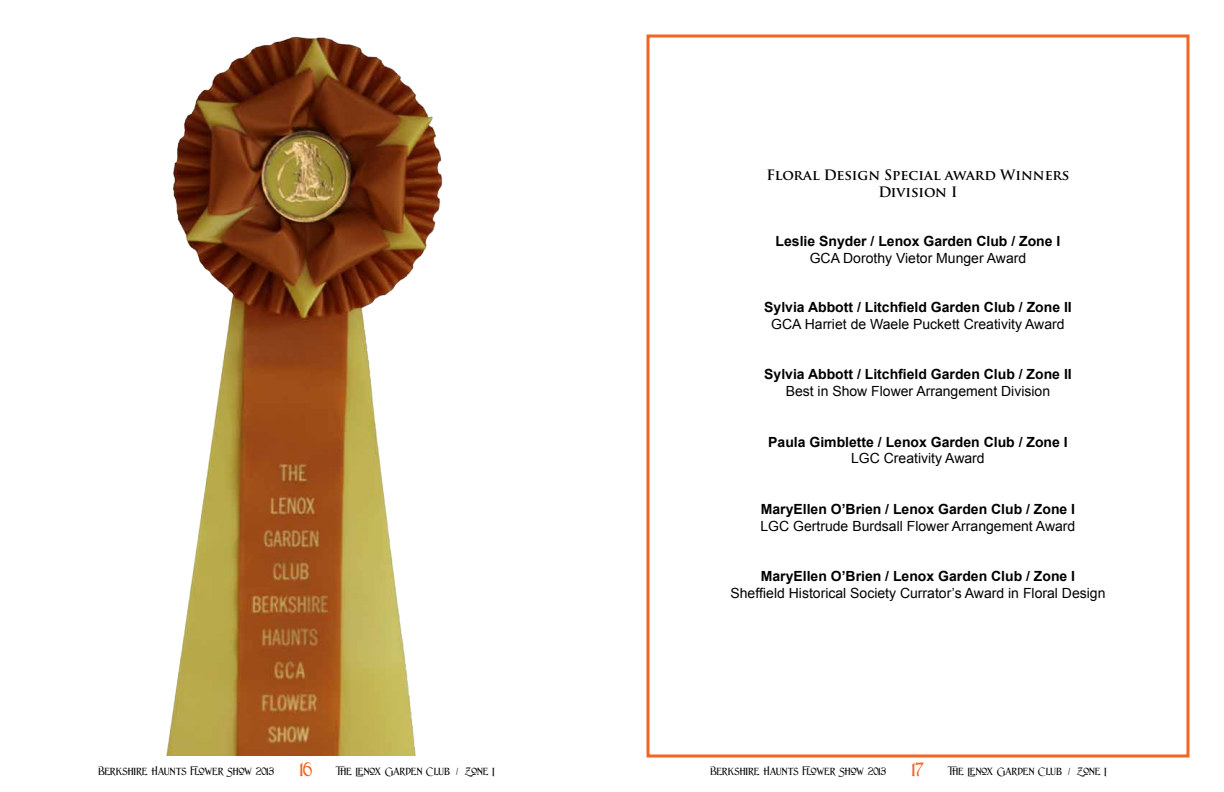
<style>
.page{position:relative;width:1224px;height:792px;background:#fff}
.page>*{position:absolute;margin:0;border:0;box-sizing:border-box;transform-origin:0 0}
.t1{font:18px "Lightfoot";color:#f26522}
.t2{font:700 14px "Arial";color:#000}
.t3{font:14px "Arial";color:#000}
.t4{font:700 14px/16.8px "Trajan Pro";color:#000;text-align:center}
.t5{font:10px "Lightfoot";letter-spacing:.005em;color:#000}
.t6{font:10px "Lightfoot";letter-spacing:.025em;color:#000}
</style>
<div class="page">
<div style="left:646px;top:34px;width:544px;height:724px;border:3px solid #f26522"></div>
<img style="left:166px;top:36px;width:277px;height:720px">
<p class="t4" style="left:767px;top:167px;width:304px">Floral Design Special award Winners<br>Division I</p>
<p class="t2" style="left:776px;top:232px;width:286px">Leslie Snyder / Lenox Garden Club / Zone I</p>
<p class="t3" style="left:810px;top:249px;width:218px">GCA Dorothy Vietor Munger Award</p>
<p class="t2" style="left:764px;top:298px;width:309px">Sylvia Abbott / Litchfield Garden Club / Zone II</p>
<p class="t3" style="left:771px;top:315px;width:295px">GCA Harriet de Waele Puckett Creativity Award</p>
<p class="t2" style="left:764px;top:365px;width:309px">Sylvia Abbott / Litchfield Garden Club / Zone II</p>
<p class="t3" style="left:786px;top:382px;width:266px">Best in Show Flower Arrangement Division</p>
<p class="t2" style="left:768px;top:432px;width:301px">Paula Gimblette / Lenox Garden Club / Zone I</p>
<p class="t3" style="left:851px;top:449px;width:135px">LGC Creativity Award</p>
<p class="t2" style="left:761px;top:500px;width:316px">MaryEllen O’Brien / Lenox Garden Club / Zone I</p>
<p class="t3" style="left:761px;top:517px;width:316px">LGC Gertrude Burdsall Flower Arrangement Award</p>
<p class="t2" style="left:761px;top:567px;width:316px">MaryEllen O’Brien / Lenox Garden Club / Zone I</p>
<p class="t3" style="left:730px;top:584px;width:377px">Sheffield Historical Society Currator’s Award in Floral Design</p>
<p class="t5" style="left:98px;top:766px;width:177px">Berkshire Haunts Flower Show 2013</p>
<p class="t1" style="left:300px;top:760px;width:14px">16</p>
<p class="t6" style="left:338px;top:766px;width:158px">The Lenox Garden Club / Zone I</p>
<p class="t5" style="left:710px;top:766px;width:177px">Berkshire Haunts Flower Show 2013</p>
<p class="t1" style="left:912px;top:760px;width:14px">17</p>
<p class="t6" style="left:950px;top:766px;width:158px">The Lenox Garden Club / Zone I</p>
</div>
